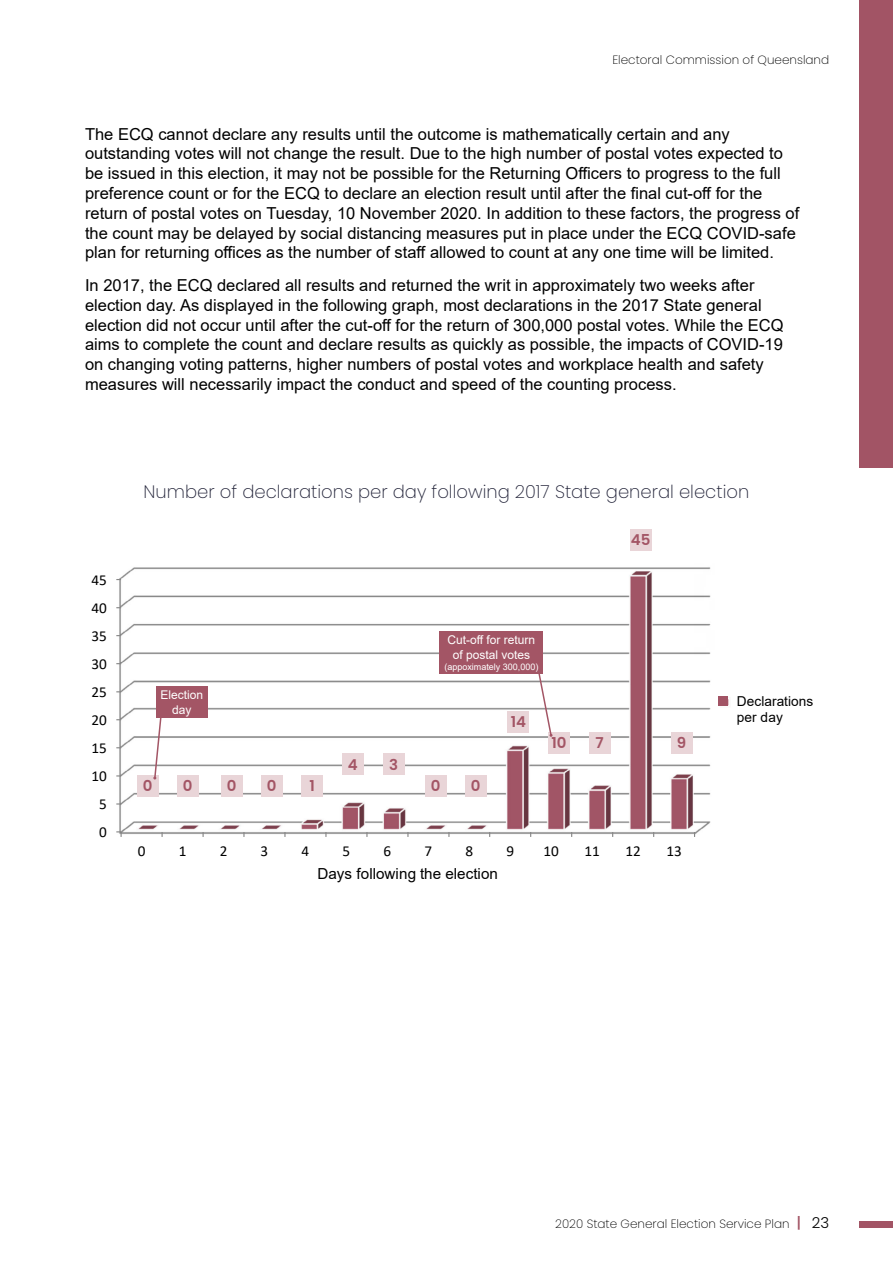
<style>
.page{position:relative;width:893px;height:1263px;background:#fff}
.page>*{position:absolute;margin:0;border:0;box-sizing:border-box;transform-origin:0 0}
.t1{font:200 18px "Poppins";color:#202137}
.t2{font:16.5px/19.8px "Arial";color:#000}
.t3{font:15.15px "Calibri";letter-spacing:.005em;color:#000}
.t4{font:15.15px "Arial";color:#000}
.t5{font:600 15px "Poppins";color:#a35565}
.t6{font:13.65px/15.8px "Arial";letter-spacing:.005em;color:#000}
.t7{font:200 12px "Poppins";color:#000}
.t8{font:12px/14.4px "Arial";color:#fff;text-align:center}
.t9{font:9px "Arial";color:#fff}
.s1{font-weight:500;font-size:15px;color:#a35565}
.s2{font-weight:300;font-size:15px}
</style>
<div class="page">
<div style="left:859px;top:1221px;width:34px;height:7px;background:#a25465"></div>
<div style="left:859px;top:0;width:34px;height:468px;background:#a25465"></div>
<img style="left:118px;top:567px;width:593px;height:268px">
<svg style="left:116px;top:831px;width:6px;height:6px"></svg>
<div style="left:221px;top:775px;width:21px;height:21px;background:#e9d5d8"></div>
<div style="left:425px;top:775px;width:21px;height:21px;background:#e9d5d8"></div>
<div style="left:630px;top:529px;width:21px;height:22px;background:#e9d5d8"></div>
<div style="left:177px;top:775px;width:21px;height:21px;background:#e9d5d8"></div>
<div style="left:261px;top:775px;width:21px;height:21px;background:#e9d5d8"></div>
<div style="left:465px;top:775px;width:21px;height:21px;background:#e9d5d8"></div>
<div style="left:671px;top:732px;width:21px;height:22px;background:#e9d5d8"></div>
<div style="left:719px;top:696px;width:9px;height:10px;background:#a25465"></div>
<div style="left:302px;top:775px;width:21px;height:21px;background:#e9d5d8"></div>
<div style="left:508px;top:711px;width:21px;height:21px;background:#e9d5d8"></div>
<div style="left:342px;top:754px;width:22px;height:21px;background:#e9d5d8"></div>
<div style="left:548px;top:732px;width:22px;height:22px;background:#e9d5d8"></div>
<div style="left:383px;top:754px;width:21px;height:21px;background:#e9d5d8"></div>
<div style="left:589px;top:732px;width:21px;height:22px;background:#e9d5d8"></div>
<div style="left:137px;top:775px;width:21px;height:21px;background:#e9d5d8"></div>
<svg style="left:153px;top:709px;width:10px;height:71px"></svg>
<svg style="left:536px;top:667px;width:17px;height:70px"></svg>
<div style="left:156px;top:686px;width:52px;height:32px;background:#a35565"></div>
<div style="left:440px;top:631px;width:103px;height:43px;background:#a35565"></div>
<p class="t7" style="left:612px;top:53px;width:218px">Electoral Commission of Queensland</p>
<p class="t2" style="left:85px;top:124px;width:716px">The ECQ cannot declare any results until the outcome is mathematically certain and any outstanding votes will not change the result. Due to the high number of postal votes expected to be issued in this election, it may not be possible for the Returning Officers to progress to the full preference count or for the ECQ to declare an election result until after the final cut-off for the return of postal votes on Tuesday, 10 November 2020. In addition to these factors, the progress of the count may be delayed by social distancing measures put in place under the ECQ COVID-safe plan for returning offices as the number of staff allowed to count at any one time will be limited.</p>
<p class="t2" style="left:85px;top:275px;width:700px">In 2017, the ECQ declared all results and returned the writ in approximately two weeks after election day. As displayed in the following graph, most declarations in the 2017 State general election did not occur until after the cut-off for the return of 300,000 postal votes. While the ECQ aims to complete the count and declare results as quickly as possible, the impacts of COVID-19 on changing voting patterns, higher numbers of postal votes and workplace health and safety measures will necessarily impact the conduct and speed of the counting process.</p>
<p class="t1" style="left:144px;top:482px;width:607px">Number of declarations per day following 2017 State general election</p>
<p class="t3" style="left:91px;top:569px;width:17px">45</p>
<p class="t3" style="left:91px;top:597px;width:17px">40</p>
<p class="t3" style="left:91px;top:625px;width:17px">35</p>
<p class="t3" style="left:91px;top:653px;width:17px">30</p>
<p class="t3" style="left:91px;top:681px;width:17px">25</p>
<p class="t3" style="left:91px;top:709px;width:17px">20</p>
<p class="t3" style="left:91px;top:737px;width:17px">15</p>
<p class="t3" style="left:91px;top:765px;width:17px">10</p>
<p class="t3" style="left:99px;top:794px;width:9px">5</p>
<p class="t3" style="left:99px;top:822px;width:9px">0</p>
<p class="t5" style="left:631px;top:531px;width:21px">45</p>
<p class="t8" style="left:161px;top:688px;width:44px">Election day</p>
<p class="t8" style="left:447px;top:633px;width:89px">Cut-off for return of postal votes</p>
<p class="t9" style="left:444px;top:660px;width:96px">(appoximately 300,000)</p>
<p class="t5" style="left:511px;top:713px;width:17px">14</p>
<p class="t5" style="left:143px;top:777px;width:11px">0</p>
<p class="t5" style="left:348px;top:756px;width:11px">4</p>
<p class="t5" style="left:389px;top:756px;width:10px">3</p>
<p class="t5" style="left:183px;top:777px;width:11px">0</p>
<p class="t5" style="left:267px;top:777px;width:11px">0</p>
<p class="t5" style="left:471px;top:777px;width:11px">0</p>
<p class="t5" style="left:227px;top:777px;width:11px">0</p>
<p class="t5" style="left:431px;top:777px;width:11px">0</p>
<p class="t5" style="left:310px;top:777px;width:7px">1</p>
<p class="t5" style="left:551px;top:734px;width:17px">10</p>
<p class="t5" style="left:595px;top:734px;width:10px">7</p>
<p class="t5" style="left:677px;top:734px;width:11px">9</p>
<p class="t3" style="left:138px;top:841px;width:9px">0</p>
<p class="t3" style="left:179px;top:841px;width:9px">1</p>
<p class="t3" style="left:220px;top:841px;width:9px">2</p>
<p class="t3" style="left:261px;top:841px;width:9px">3</p>
<p class="t3" style="left:302px;top:841px;width:9px">4</p>
<p class="t3" style="left:343px;top:841px;width:9px">5</p>
<p class="t3" style="left:384px;top:841px;width:9px">6</p>
<p class="t3" style="left:424px;top:841px;width:9px">7</p>
<p class="t3" style="left:465px;top:841px;width:9px">8</p>
<p class="t3" style="left:506px;top:841px;width:9px">9</p>
<p class="t3" style="left:544px;top:841px;width:17px">10</p>
<p class="t3" style="left:585px;top:841px;width:17px">11</p>
<p class="t3" style="left:626px;top:841px;width:17px">12</p>
<p class="t3" style="left:666px;top:841px;width:17px">13</p>
<p class="t4" style="left:317px;top:863px;width:182px">Days following the election</p>
<p class="t6" style="left:737px;top:693px;width:78px">Declarations per day</p>
<p class="t7" style="left:555px;top:1216px;width:276px">2020 State General Election Service Plan <span class="s1">|</span> <span class="s2">23</span></p>
</div>
